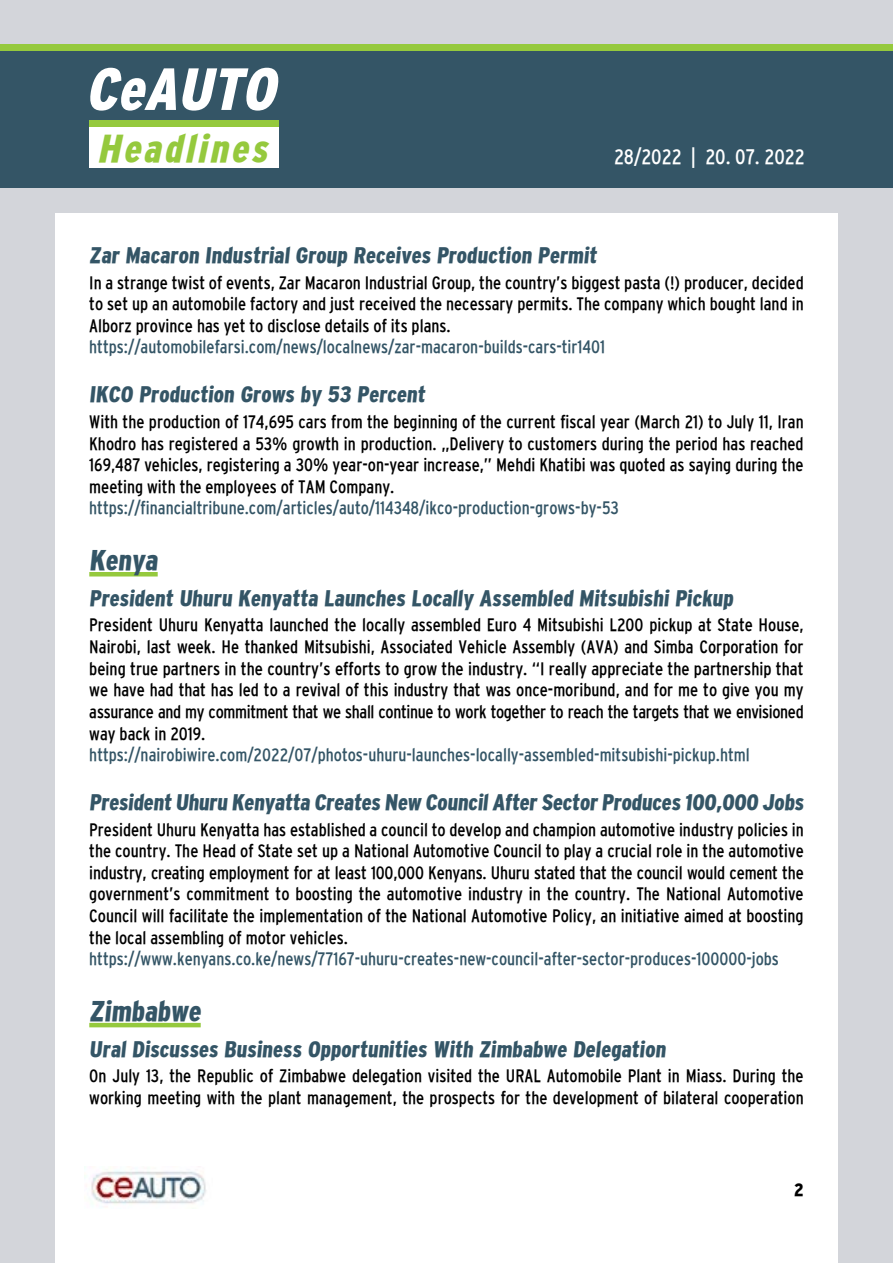
<style>
.page{position:relative;width:893px;height:1263px;background:#fff}
.page>*{position:absolute;margin:0;border:0;box-sizing:border-box;transform-origin:0 0}
.t1{font:italic 900 condensed 59.4px "Interstate";color:#fff}
.t2{font:italic 900 condensed 38.85px "Interstate";color:#95c93d}
.t3{font:900 condensed 28.5px "Interstate";color:#345566}
.t4{font:900 condensed 22.5px "Interstate";color:#345566}
.t5{font:21px "Interstate Hun Reg Cond";color:#fff}
.t6{font:18px/21.6px "Interstate Hun Reg Cond";color:#000;text-align:justify}
.t7{font:18px "Interstate Hun Reg Cond";color:#345566}
.t8{font:900 condensed 18px "Interstate";color:#000}
</style>
<div class="page">
<div style="left:0;top:0;width:54px;height:1263px;background:#d3d5da"></div>
<div style="left:839px;top:0;width:54px;height:1263px;background:#d3d5da"></div>
<div style="left:0;top:0;width:893px;height:213px;background:#d3d5da"></div>
<div style="left:0;top:51px;width:893px;height:136px;background:#345566"></div>
<div style="left:90px;top:125px;width:189px;height:42px;background:#fff"></div>
<div style="left:90px;top:121px;width:189px;height:6px;background:#95c93d"></div>
<img style="left:91px;top:1170px;width:115px;height:34px">
<div style="left:0;top:45px;width:893px;height:6px;background:#95c93d"></div>
<hr style="left:89px;top:572px;width:69px;height:4px;background:#95c93d">
<hr style="left:89px;top:1023px;width:112px;height:4px;background:#95c93d">
<h1 class="t1" style="left:85px;top:56px;width:205px">CeAUTO</h1>
<h2 class="t2" style="left:97px;top:127px;width:180px">Headlines</h2>
<p class="t5" style="left:614px;top:145px;width:192px">28/2022 | 20. 07. 2022</p>
<p class="t4" style="left:89px;top:242px;width:512px">Zar Macaron Industrial Group Receives Production Permit</p>
<p class="t6" style="left:89px;top:271px;width:716px">In a strange twist of events, Zar Macaron Industrial Group, the country’s biggest pasta (!) producer, decided to set up an automobile factory and just received the necessary permits. The company which bought land in Alborz province has yet to disclose details of its plans.</p>
<p class="t7" style="left:89px;top:337px;width:517px">https://automobilefarsi.com/news/localnews/zar-macaron-builds-cars-tir1401</p>
<p class="t4" style="left:89px;top:382px;width:340px">IKCO Production Grows by 53 Percent</p>
<p class="t6" style="left:89px;top:411px;width:716px">With the production of 174,695 cars from the beginning of the current fiscal year (March 21) to July 11, Iran Khodro has registered a 53% growth in production. „Delivery to customers during the period has reached 169,487 vehicles, registering a 30% year-on-year increase,” Mehdi Khatibi was quoted as saying during the meeting with the employees of TAM Company.</p>
<p class="t7" style="left:89px;top:498px;width:531px">https://financialtribune.com/articles/auto/114348/ikco-production-grows-by-53</p>
<h3 class="t3" style="left:89px;top:544px;width:73px">Kenya</h3>
<p class="t4" style="left:89px;top:585px;width:648px">President Uhuru Kenyatta Launches Locally Assembled Mitsubishi Pickup</p>
<p class="t6" style="left:89px;top:614px;width:716px">President Uhuru Kenyatta launched the locally assembled Euro 4 Mitsubishi L200 pickup at State House, Nairobi, last week. He thanked Mitsubishi, Associated Vehicle Assembly (AVA) and Simba Corporation for being true partners in the country’s efforts to grow the industry. “I really appreciate the partnership that we have had that has led to a revival of this industry that was once-moribund, and for me to give you my assurance and my commitment that we shall continue to work together to reach the targets that we envisioned way back in 2019.</p>
<p class="t7" style="left:89px;top:745px;width:662px">https://nairobiwire.com/2022/07/photos-uhuru-launches-locally-assembled-mitsubishi-pickup.html</p>
<p class="t4" style="left:89px;top:789px;width:718px">President Uhuru Kenyatta Creates New Council After Sector Produces 100,000 Jobs</p>
<p class="t6" style="left:89px;top:818px;width:716px">President Uhuru Kenyatta has established a council to develop and champion automotive industry policies in the country. The Head of State set up a National Automotive Council to play a crucial role in the automotive industry, creating employment for at least 100,000 Kenyans. Uhuru stated that the council would cement the government’s commitment to boosting the automotive industry in the country. The National Automotive Council will facilitate the implementation of the National Automotive Policy, an initiative aimed at boosting the local assembling of motor vehicles.</p>
<p class="t7" style="left:89px;top:949px;width:691px">https://www.kenyans.co.ke/news/77167-uhuru-creates-new-council-after-sector-produces-100000-jobs</p>
<h3 class="t3" style="left:89px;top:995px;width:116px">Zimbabwe</h3>
<p class="t4" style="left:89px;top:1036px;width:580px">Ural Discusses Business Opportunities With Zimbabwe Delegation</p>
<p class="t6" style="left:89px;top:1065px;width:716px">On July 13, the Republic of Zimbabwe delegation visited the URAL Automobile Plant in Miass. During the working meeting with the plant management, the prospects for the development of bilateral cooperation</p>
<p class="t8" style="left:794px;top:1179px;width:11px">2</p>
</div>
